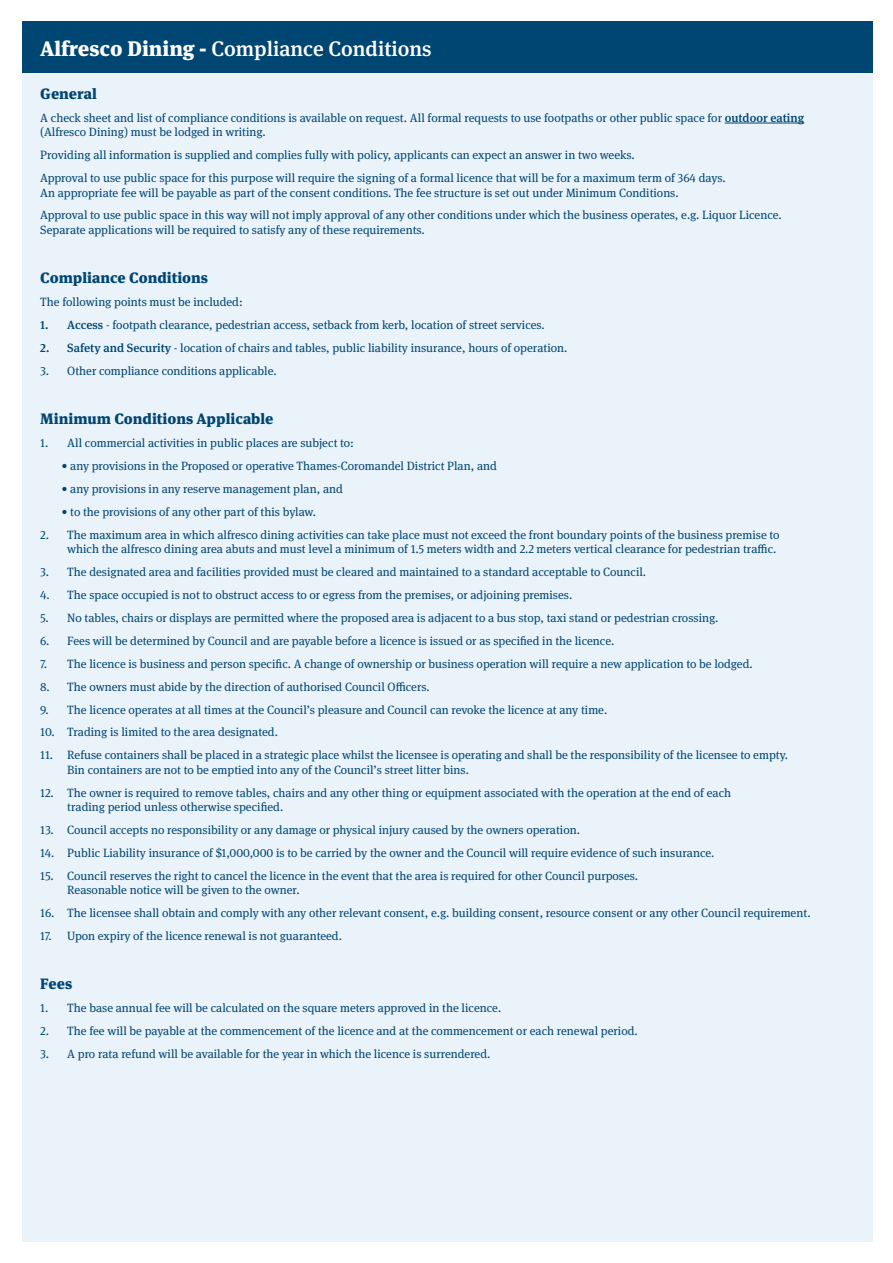
<style>
.page{position:relative;width:893px;height:1263px;background:#fff}
.page>*{position:absolute;margin:0;border:0;box-sizing:border-box;transform-origin:0 0}
.t1{font:500 21px "Meta Serif OT";color:#fff}
.t2{font:900 15px "Meta Serif OT";color:#004672}
.t3{font:12px/14.4px "Meta Serif OT";color:#004672}
.s1{font-weight:900}
.s2{font-weight:500}
</style>
<div class="page">
<div style="left:22px;top:48px;width:850px;height:1194px;background:#eaf2fa"></div>
<div style="left:22px;top:21px;width:850px;height:51px;background:#004672"></div>
<hr style="left:725px;top:123px;width:79px;height:1px;background:#004672">
<p class="t1" style="left:40px;top:36px;width:393px"><span class="s1">Alfresco Dining -</span> Compliance Conditions</p>
<p class="t2" style="left:40px;top:84px;width:58px">General</p>
<p class="t3" style="left:40px;top:111px;width:765px">A check sheet and list of compliance conditions is available on request. All formal requests to use footpaths or other public space for <span class="s2">outdoor eating </span>(Alfresco Dining) must be lodged in writing.</p>
<p class="t3" style="left:40px;top:148px;width:596px">Providing all information is supplied and complies fully with policy, applicants can expect an answer in two weeks.</p>
<p class="t3" style="left:40px;top:171px;width:687px">Approval to use public space for this purpose will require the signing of a formal licence that will be for a maximum term of 364 days.<br>An appropriate fee will be payable as part of the consent conditions. The fee structure is set out under Minimum Conditions.</p>
<p class="t3" style="left:40px;top:208px;width:743px">Approval to use public space in this way will not imply approval of any other conditions under which the business operates, e.g. Liquor Licence.<br>Separate applications will be required to satisfy any of these requirements.</p>
<p class="t2" style="left:40px;top:268px;width:169px">Compliance Conditions</p>
<p class="t3" style="left:40px;top:295px;width:204px">The following points must be included:</p>
<p class="t3" style="left:40px;top:318px;width:506px"><span class="s2">1. Access</span> - footpath clearance, pedestrian access, setback from kerb, location of street services.</p>
<p class="t3" style="left:40px;top:341px;width:529px"><span class="s2">2. Safety and Security</span> - location of chairs and tables, public liability insurance, hours of operation.</p>
<p class="t3" style="left:40px;top:364px;width:238px">3. Other compliance conditions applicable.</p>
<p class="t2" style="left:40px;top:409px;width:235px">Minimum Conditions Applicable</p>
<p class="t3" style="left:40px;top:436px;width:315px">1. All commercial activities in public places are subject to:</p>
<p class="t3" style="left:62px;top:459px;width:437px">• any provisions in the Proposed or operative Thames-Coromandel District Plan, and</p>
<p class="t3" style="left:62px;top:482px;width:283px">• any provisions in any reserve management plan, and</p>
<p class="t3" style="left:62px;top:505px;width:256px">• to the provisions of any other part of this bylaw.</p>
<p class="t3" style="left:40px;top:528px;width:741px;text-align:right">2. The maximum area in which alfresco dining activities can take place must not exceed the front boundary points of the business premise to which the alfresco dining area abuts and must level a minimum of 1.5 meters width and 2.2 meters vertical clearance for pedestrian traffic.</p>
<p class="t3" style="left:40px;top:565px;width:607px">3. The designated area and facilities provided must be cleared and maintained to a standard acceptable to Council.</p>
<p class="t3" style="left:40px;top:588px;width:533px">4. The space occupied is not to obstruct access to or egress from the premises, or adjoining premises.</p>
<p class="t3" style="left:40px;top:611px;width:680px">5. No tables, chairs or displays are permitted where the proposed area is adjacent to a bus stop, taxi stand or pedestrian crossing.</p>
<p class="t3" style="left:40px;top:634px;width:576px">6. Fees will be determined by Council and are payable before a licence is issued or as specified in the licence.</p>
<p class="t3" style="left:40px;top:657px;width:714px">7. The licence is business and person specific. A change of ownership or business operation will require a new application to be lodged.</p>
<p class="t3" style="left:40px;top:679px;width:391px">8. The owners must abide by the direction of authorised Council Officers.</p>
<p class="t3" style="left:40px;top:702px;width:569px">9. The licence operates at all times at the Council’s pleasure and Council can revoke the licence at any time.</p>
<p class="t3" style="left:40px;top:725px;width:239px">10. Trading is limited to the area designated.</p>
<p class="t3" style="left:67px;top:748px;width:722px;text-indent:-27px">11. Refuse containers shall be placed in a strategic place whilst the licensee is operating and shall be the responsibility of the licensee to empty.<br>Bin containers are not to be emptied into any of the Council’s street litter bins.</p>
<p class="t3" style="left:67px;top:785px;width:665px;text-indent:-27px">12. The owner is required to remove tables, chairs and any other thing or equipment associated with the operation at the end of each trading period unless otherwise specified.</p>
<p class="t3" style="left:40px;top:823px;width:541px">13. Council accepts no responsibility or any damage or physical injury caused by the owners operation.</p>
<p class="t3" style="left:40px;top:846px;width:676px">14. Public Liability insurance of $1,000,000 is to be carried by the owner and the Council will require evidence of such insurance.</p>
<p class="t3" style="left:67px;top:869px;width:572px;text-indent:-27px">15. Council reserves the right to cancel the licence in the event that the area is required for other Council purposes.<br>Reasonable notice will be given to the owner.</p>
<p class="t3" style="left:40px;top:906px;width:772px">16. The licensee shall obtain and comply with any other relevant consent, e.g. building consent, resource consent or any other Council requirement.</p>
<p class="t3" style="left:40px;top:929px;width:303px">17. Upon expiry of the licence renewal is not guaranteed.</p>
<p class="t2" style="left:40px;top:974px;width:33px">Fees</p>
<p class="t3" style="left:40px;top:1001px;width:463px">1. The base annual fee will be calculated on the square meters approved in the licence.</p>
<p class="t3" style="left:40px;top:1024px;width:599px">2. The fee will be payable at the commencement of the licence and at the commencement or each renewal period.</p>
<p class="t3" style="left:40px;top:1047px;width:452px">3. A pro rata refund will be available for the year in which the licence is surrendered.</p>
</div>
